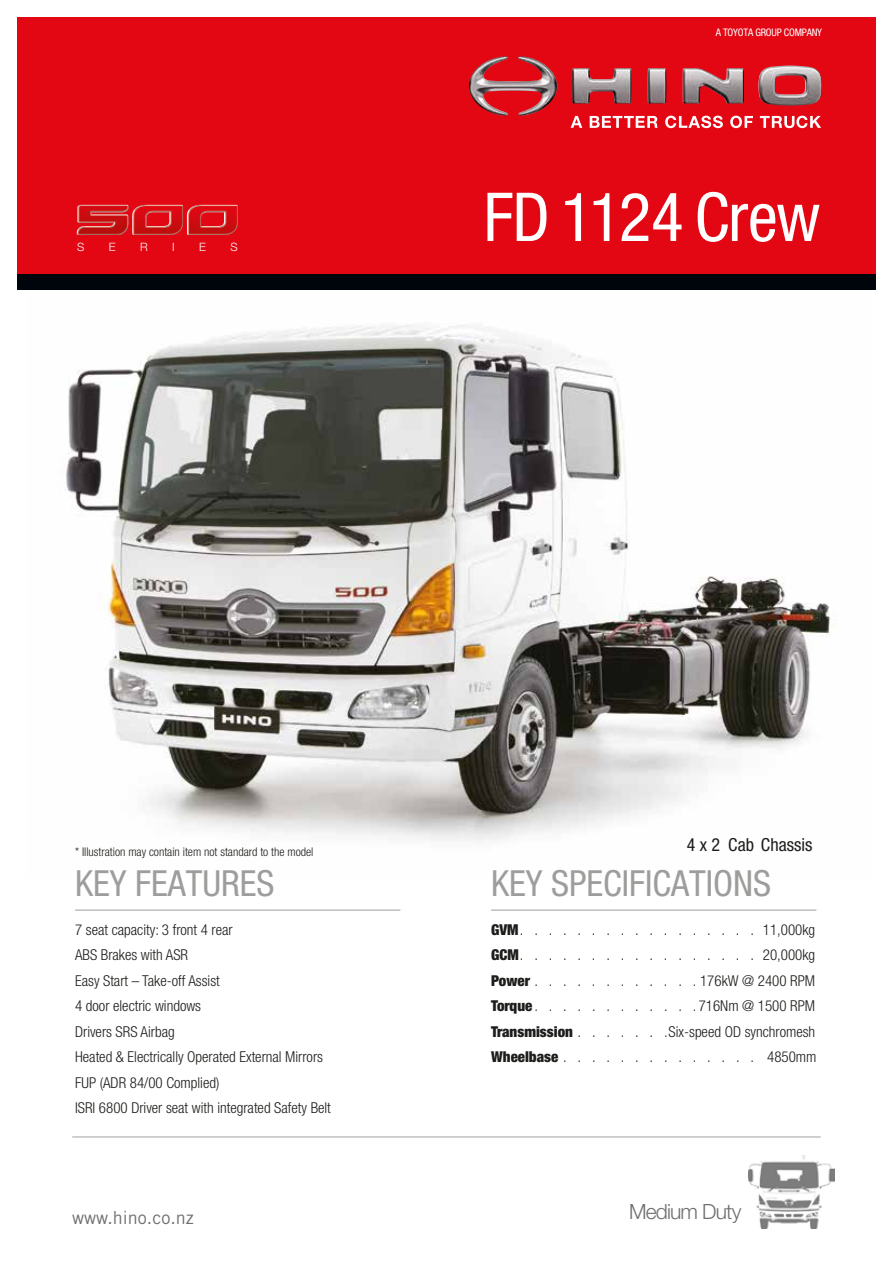
<style>
.page{position:relative;width:893px;height:1263px;background:#fff}
.page>*{position:absolute;margin:0;border:0;box-sizing:border-box;transform-origin:0 0}
.t1{font:condensed 67.5px "Helvetica Neue LT Std";letter-spacing:-.02em;color:#fff}
.t2{font:condensed 36px "Helvetica Neue LT Std";color:#9d9d9c}
.t3{font:300 21px "Helvetica Neue LT Std";letter-spacing:-.04em;color:#706f6f}
.t4{font:18px "Trade Gothic";color:#706f6f}
.t5{font:condensed 18px "Helvetica Neue LT Std";color:#1d1d1b}
.t6{font:300 condensed 15px/25.5px "Helvetica Neue LT Std";color:#1d1d1b}
.t7{font:300 condensed 12px "Helvetica Neue LT Std";color:#1d1d1b}
.t8{font:300 11.55px "Helvetica Neue LT Std";color:#fff}
.t9{font:condensed 10.5px "Helvetica Neue LT Std";letter-spacing:-.02em;color:#fff}
.s1{font-family:"Helvetica Neue";font-weight:900}
</style>
<div class="page">
<img style="left:66px;top:325px;width:769px;height:516px">
<div style="left:17px;top:17px;width:859px;height:258px;background:#e30613"></div>
<img style="left:187px;top:205px;width:51px;height:30px">
<hr style="left:72px;top:1136px;width:749px;height:1px;background:#c6c6c6">
<hr style="left:75px;top:910px;width:325px;height:1px;background:#9d9d9c">
<hr style="left:491px;top:910px;width:325px;height:1px;background:#9d9d9c">
<img style="left:748px;top:1155px;width:87px;height:74px">
<div style="left:17px;top:275px;width:859px;height:15px;background:#00040b"></div>
<img style="left:469px;top:56px;width:353px;height:60px">
<svg style="left:571px;top:116px;width:11px;height:12px"></svg>
<svg style="left:590px;top:116px;width:68px;height:12px"></svg>
<svg style="left:665px;top:116px;width:58px;height:12px"></svg>
<svg style="left:730px;top:116px;width:23px;height:12px"></svg>
<svg style="left:760px;top:116px;width:61px;height:12px"></svg>
<p class="t8" style="left:77px;top:239px;width:9px">S</p>
<p class="t8" style="left:109px;top:239px;width:8px">E</p>
<p class="t8" style="left:140px;top:239px;width:9px">R</p>
<p class="t8" style="left:172px;top:239px;width:4px">I</p>
<p class="t8" style="left:199px;top:239px;width:8px">E</p>
<p class="t8" style="left:230px;top:239px;width:9px">S</p>
<p class="t9" style="left:716px;top:26px;width:108px">A TOYOTA GROUP COMPANY</p>
<h1 class="t1" style="left:484px;top:178px;width:338px">FD 1124 Crew</h1>
<p class="t7" style="left:75px;top:845px;width:240px">* Illustration may contain item not standard to the model</p>
<p class="t5" style="left:687px;top:834px;width:127px">4 x 2 Cab Chassis</p>
<h2 class="t2" style="left:75px;top:863px;width:201px">KEY FEATURES</h2>
<h2 class="t2" style="left:491px;top:863px;width:282px">KEY SPECIFICATIONS</h2>
<p class="t6" style="left:75px;top:916px;width:257px">7 seat capacity: 3 front 4 rear<br>ABS Brakes with ASR<br>Easy Start – Take-off Assist<br>4 door electric windows<br>Drivers SRS Airbag<br>Heated &amp; Electrically Operated External Mirrors<br>FUP (ADR 84/00 Complied)<br>ISRI 6800 Driver seat with integrated Safety Belt</p>
<p class="t6" style="left:491px;top:916px;width:327px;text-align:justify"><span class="s1">GVM</span>. . . . . . . . . . . . . . . . . 11,000kg <span class="s1">GCM</span>. . . . . . . . . . . . . . . . . 20,000kg <span class="s1">Power</span> . . . . . . . . . . . . 176kW @ 2400 RPM <span class="s1">Torque</span> . . . . . . . . . . . . 716Nm @ 1500 RPM <span class="s1">Transmission</span> . . . . . . .Six-speed OD synchromesh <span class="s1">Wheelbase</span> . . . . . . . . . . . . . . 4850mm</p>
<p class="t4" style="left:72px;top:1206px;width:123px">www.hino.co.nz</p>
<h3 class="t3" style="left:629px;top:1199px;width:114px">Medium Duty</h3>
</div>
